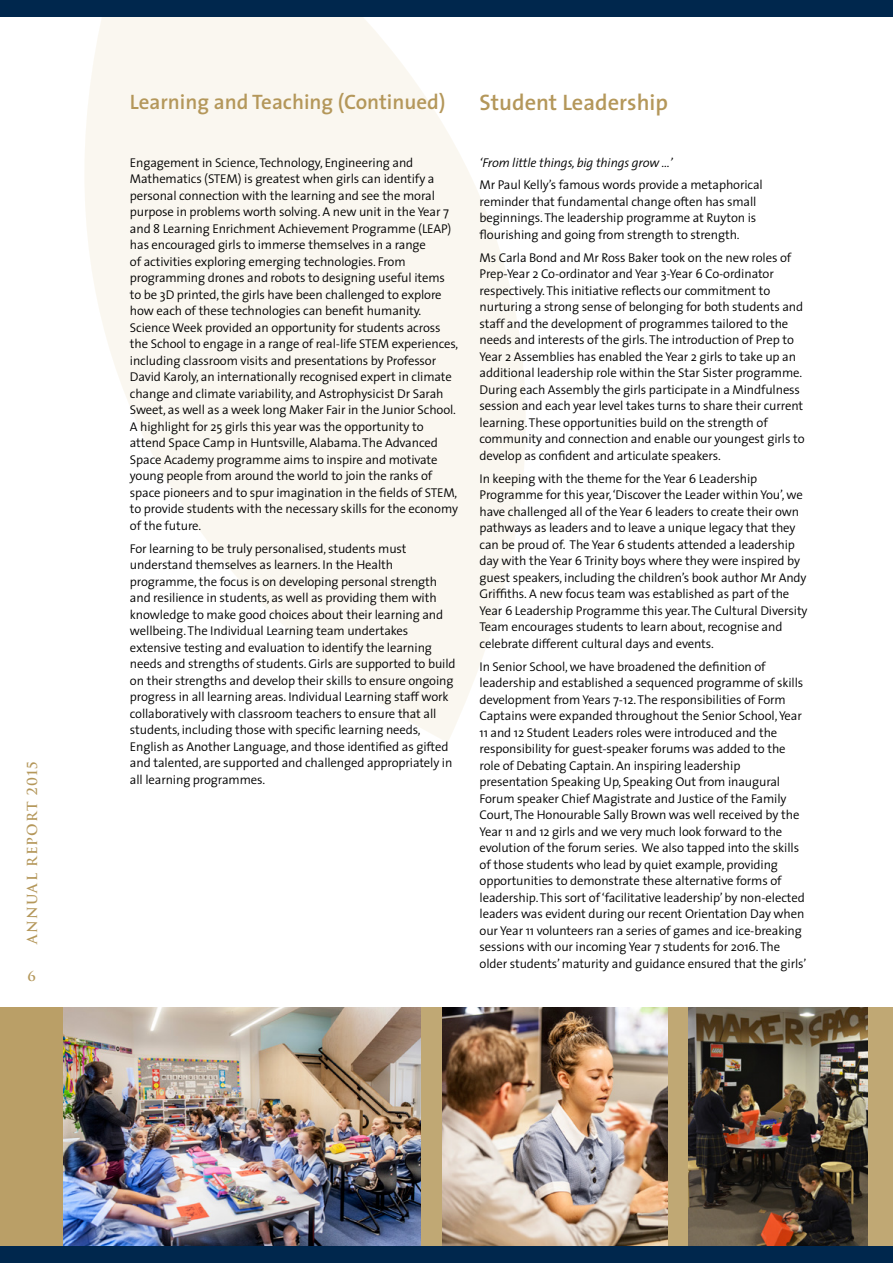
<style>
.page{position:relative;width:893px;height:1263px;background:#fff}
.page>*{position:absolute;margin:0;border:0;box-sizing:border-box;transform-origin:0 0}
.t1{font:600 22.5px "The Sans";color:#b4975a}
.t2{font:600 21px "The Sans";color:#b4975a}
.t3{font:700 13.5px "Trajan";letter-spacing:.08em;color:#b4975a}
.t4{font:300 12.75px/16.5px "The Sans";letter-spacing:-.01em;color:#000}
.t5{font:italic 300 12.75px "The Sans";letter-spacing:-.01em;color:#000}
</style>
<div class="page">
<svg style="left:85px;top:17px;width:441px;height:725px;fill:#faf7f0"></svg>
<div style="left:0;top:1008px;width:64px;height:238px;background:#ba9f67"></div>
<div style="left:421px;top:1008px;width:472px;height:238px;background:#c0a874"></div>
<div style="left:684px;top:1131px;width:209px;height:115px;background:#c0a874"></div>
<div style="left:867px;top:1008px;width:26px;height:78px;background:#c0a874"></div>
<img style="left:64px;top:1008px;width:357px;height:238px">
<img style="left:689px;top:1008px;width:178px;height:238px">
<img style="left:442px;top:1008px;width:226px;height:238px">
<div style="left:0;top:0;width:893px;height:17px;background:#00274d"></div>
<div style="left:0;top:1246px;width:893px;height:17px;background:#00274d"></div>
<p class="t3" style="left:24px;top:944px;width:185px;rotate:-90deg">Annual Report 2015</p>
<p class="t3" style="left:28px;top:968px;width:10px">6</p>
<h2 class="t2" style="left:130px;top:84px;width:317px">Learning and Teaching (Continued)</h2>
<h1 class="t1" style="left:480px;top:84px;width:190px">Student Leadership</h1>
<p class="t4" style="left:130px;top:154px;width:330px">Engagement in Science, Technology, Engineering and Mathematics (STEM) is greatest when girls can identify a personal connection with the learning and see the moral purpose in problems worth solving. A new unit in the Year 7 and 8 Learning Enrichment Achievement Programme (LEAP) has encouraged girls to immerse themselves in a range<br>of activities exploring emerging technologies. From programming drones and robots to designing useful items to be 3D printed, the girls have been challenged to explore how each of these technologies can benefit humanity.<br>Science Week provided an opportunity for students across the School to engage in a range of real-life STEM experiences, including classroom visits and presentations by Professor David Karoly, an internationally recognised expert in climate change and climate variability, and Astrophysicist Dr Sarah Sweet, as well as a week long Maker Fair in the Junior School.<br>A highlight for 25 girls this year was the opportunity to attend Space Camp in Huntsville, Alabama. The Advanced Space Academy programme aims to inspire and motivate young people from around the world to join the ranks of space pioneers and to spur imagination in the fields of STEM, to provide students with the necessary skills for the economy of the future.</p>
<p class="t4" style="left:130px;top:540px;width:327px">For learning to be truly personalised, students must understand themselves as learners. In the Health programme, the focus is on developing personal strength and resilience in students, as well as providing them with knowledge to make good choices about their learning and wellbeing. The Individual Learning team undertakes extensive testing and evaluation to identify the learning needs and strengths of students. Girls are supported to build on their strengths and develop their skills to ensure ongoing progress in all learning areas. Individual Learning staff work collaboratively with classroom teachers to ensure that all students, including those with specific learning needs, English as Another Language, and those identified as gifted and talented, are supported and challenged appropriately in all learning programmes.</p>
<p class="t5" style="left:480px;top:152px;width:195px">‘From little things, big things grow …’</p>
<p class="t4" style="left:480px;top:177px;width:285px">Mr Paul Kelly’s famous words provide a metaphorical reminder that fundamental change often has small beginnings. The leadership programme at Ruyton is flourishing and going from strength to strength.</p>
<p class="t4" style="left:480px;top:249px;width:327px">Ms Carla Bond and Mr Ross Baker took on the new roles of Prep-Year 2 Co-ordinator and Year 3-Year 6 Co-ordinator respectively. This initiative reflects our commitment to nurturing a strong sense of belonging for both students and staff and the development of programmes tailored to the needs and interests of the girls. The introduction of Prep to Year 2 Assemblies has enabled the Year 2 girls to take up an additional leadership role within the Star Sister programme.<br>During each Assembly the girls participate in a Mindfulness session and each year level takes turns to share their current learning. These opportunities build on the strength of community and connection and enable our youngest girls to develop as confident and articulate speakers.</p>
<p class="t4" style="left:480px;top:470px;width:330px">In keeping with the theme for the Year 6 Leadership Programme for this year, ‘Discover the Leader within You’, we have challenged all of the Year 6 leaders to create their own pathways as leaders and to leave a unique legacy that they can be proud of. The Year 6 students attended a leadership day with the Year 6 Trinity boys where they were inspired by guest speakers, including the children’s book author Mr Andy Griffiths. A new focus team was established as part of the Year 6 Leadership Programme this year. The Cultural Diversity Team encourages students to learn about, recognise and celebrate different cultural days and events.</p>
<p class="t4" style="left:480px;top:658px;width:328px">In Senior School, we have broadened the definition of leadership and established a sequenced programme of skills development from Years 7-12. The responsibilities of Form Captains were expanded throughout the Senior School, Year 11 and 12 Student Leaders roles were introduced and the responsibility for guest-speaker forums was added to the role of Debating Captain. An inspiring leadership presentation Speaking Up, Speaking Out from inaugural Forum speaker Chief Magistrate and Justice of the Family Court, The Honourable Sally Brown was well received by the Year 11 and 12 girls and we very much look forward to the evolution of the forum series. We also tapped into the skills of those students who lead by quiet example, providing opportunities to demonstrate these alternative forms of leadership. This sort of ‘facilitative leadership’ by non-elected leaders was evident during our recent Orientation Day when our Year 11 volunteers ran a series of games and ice-breaking sessions with our incoming Year 7 students for 2016. The older students’ maturity and guidance ensured that the girls’</p>
</div>
